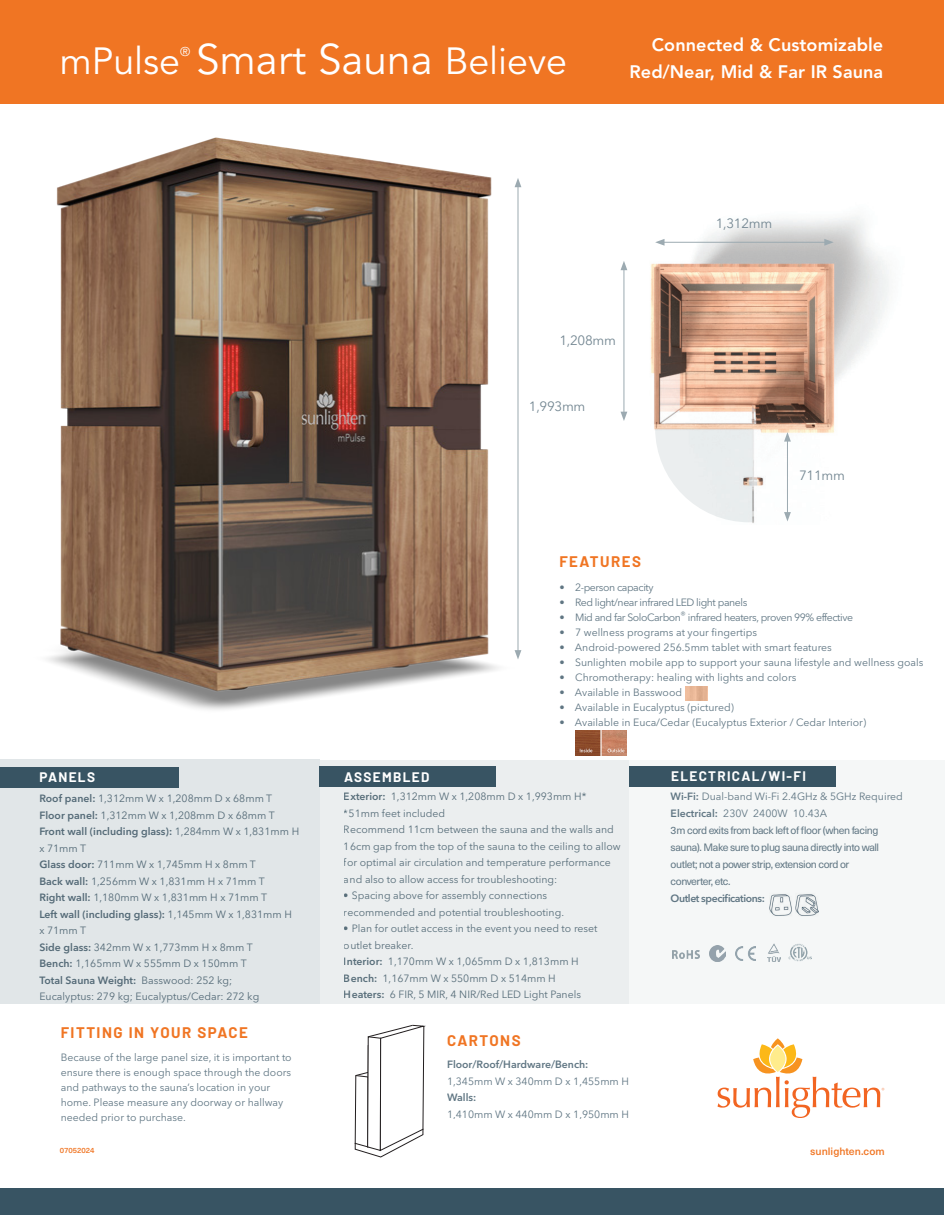
<style>
.page{position:relative;width:945px;height:1215px;background:#fff}
.page>*{position:absolute;margin:0;border:0;box-sizing:border-box;transform-origin:0 0}
.t1{font:42.45px "Avenir LT Std";color:#fff}
.t2{font:37.65px "Avenir LT Std";color:#fff}
.t3{font:800 18px/27px "Avenir LT Std";letter-spacing:.005em;color:#fff;text-align:right}
.t4{font:700 15px "Barlow";letter-spacing:.1em;color:#f07523}
.t5{font:700 13.5px "Barlow";letter-spacing:.1em;color:#fff}
.t6{font:13.35px "Avenir Next LT Pro";letter-spacing:-.02em;color:#748792}
.t7{font:12.75px "Avenir LT Std";color:#fff}
.t8{font:10.5px/16.5px "Avenir Next LT Pro";color:#607683}
.t9{font:10.5px/17.1px "Neue Haas Unica W1 G";letter-spacing:-.04em;color:#607683}
.t10{font:10.5px "Avenir Next LT Pro";letter-spacing:-.04em;color:#607683}
.t11{font:600 10.5px "Avenir Next LT Pro";letter-spacing:-.015em;color:#607683}
.t12{font:600 10.5px "Avenir Next LT Pro";letter-spacing:-.04em;color:#607683}
.t13{font:500 10.5px "Neue Haas Unica W1 G";color:#f07523}
.t14{font:500 7.5px "Neue Haas Unica W1 G";color:#f07523}
.s1{font-size:37.65px}
.s2{font-weight:600}
</style>
<div class="page">
<img style="left:47px;top:137px;width:475px;height:573px">
<img style="left:620px;top:216px;width:269px;height:307px">
<hr style="left:662px;top:242px;width:165px;height:1px;background:#9caab1">
<svg style="left:655px;top:239px;width:10px;height:7px"></svg>
<svg style="left:824px;top:239px;width:10px;height:7px"></svg>
<hr style="left:624px;top:268px;width:1px;height:146px;background:#9caab1">
<svg style="left:621px;top:261px;width:6px;height:9px"></svg>
<svg style="left:621px;top:412px;width:6px;height:9px"></svg>
<hr style="left:787px;top:439px;width:1px;height:75px;background:#9caab1">
<svg style="left:784px;top:432px;width:7px;height:10px"></svg>
<svg style="left:784px;top:512px;width:7px;height:9px"></svg>
<div style="left:14px;top:760px;width:931px;height:244px;background:#f5f7f7"></div>
<div style="left:14px;top:760px;width:615px;height:244px;background:#ebeeef"></div>
<div style="left:0;top:760px;width:319px;height:244px;background:#e1e6e8"></div>
<div style="left:0;top:1px;width:943px;height:103px;background:#f07523"></div>
<img style="left:710px;top:946px;width:15px;height:15px">
<img style="left:736px;top:947px;width:20px;height:14px">
<img style="left:767px;top:944px;width:14px;height:17px">
<img style="left:789px;top:944px;width:23px;height:18px">
<img style="left:672px;top:951px;width:27px;height:7px">
<div style="left:0;top:1189px;width:944px;height:26px;background:#385463"></div>
<hr style="left:518px;top:185px;width:1px;height:468px;background:#9caab1">
<svg style="left:515px;top:178px;width:6px;height:9px"></svg>
<svg style="left:515px;top:650px;width:6px;height:10px"></svg>
<div style="left:0;top:767px;width:178px;height:21px;background:#385463"></div>
<div style="left:319px;top:766px;width:177px;height:21px;background:#385463"></div>
<div style="left:629px;top:766px;width:206px;height:21px;background:#385463"></div>
<img style="left:770px;top:894px;width:49px;height:22px">
<svg style="left:355px;top:1025px;width:70px;height:132px"></svg>
<svg style="left:717px;top:1038px;width:167px;height:80px"></svg>
<img style="left:575px;top:731px;width:52px;height:25px">
<img style="left:685px;top:686px;width:23px;height:14px">
<svg style="left:655px;top:428px;width:98px;height:94px"></svg>
<p class="t2" style="left:60px;top:39px;width:122px">mPulse</p>
<p class="t7" style="left:180px;top:44px;width:12px">®</p>
<p class="t1" style="left:196px;top:35px;width:372px">Smart Sauna <span class="s1">Believe</span></p>
<p class="t3" style="left:630px;top:31px;width:255px">Connected &amp; Customizable<br>Red/Near, Mid &amp; Far IR Sauna</p>
<p class="t6" style="left:559px;top:332px;width:58px">1,208mm</p>
<p class="t6" style="left:529px;top:399px;width:58px">1,993mm</p>
<p class="t6" style="left:716px;top:216px;width:58px">1,312mm</p>
<p class="t6" style="left:799px;top:468px;width:47px">711mm</p>
<p class="t4" style="left:559px;top:551px;width:83px">FEATURES</p>
<p class="t10" style="left:559px;top:582px;width:96px">• 2-person capacity</p>
<p class="t10" style="left:559px;top:597px;width:189px">• Red light/near infrared LED light panels</p>
<p class="t10" style="left:559px;top:612px;width:295px">• Mid and far SoloCarbon<sup>®</sup> infrared heaters, proven 99% effective</p>
<p class="t8" style="left:559px;top:624px;width:199px">• 7 wellness programs at your fingertips</p>
<p class="t8" style="left:559px;top:639px;width:274px">• Android-powered 256.5mm tablet with smart features</p>
<p class="t8" style="left:559px;top:654px;width:365px">• Sunlighten mobile app to support your sauna lifestyle and wellness goals</p>
<p class="t8" style="left:559px;top:669px;width:239px">• Chromotherapy: healing with lights and colors</p>
<p class="t8" style="left:559px;top:684px;width:124px">• Available in Basswood</p>
<p class="t8" style="left:559px;top:699px;width:176px">• Available in Eucalyptus (pictured)</p>
<p class="t8" style="left:559px;top:714px;width:308px">• Available in Euca/Cedar (Eucalyptus Exterior / Cedar Interior)</p>
<p class="t5" style="left:39px;top:767px;width:57px">PANELS</p>
<p class="t5" style="left:344px;top:767px;width:87px">ASSEMBLED</p>
<p class="t5" style="left:671px;top:766px;width:136px">ELECTRICAL/WI-FI</p>
<p class="t8" style="left:39px;top:790px;width:261px"><span class="s2">Roof panel:</span> 1,312mm W x 1,208mm D x 68mm T <span class="s2">Floor panel:</span> 1,312mm W x 1,208mm D x 68mm T <span class="s2">Front wall (including glass):</span> 1,284mm W x 1,831mm H x 71mm T<br><span class="s2">Glass door:</span> 711mm W x 1,745mm H x 8mm T<br><span class="s2">Back wall:</span> 1,256mm W x 1,831mm H x 71mm T<br><span class="s2">Right wall:</span> 1,180mm W x 1,831mm H x 71mm T<br><span class="s2">Left wall (including glass):</span> 1,145mm W x 1,831mm H x 71mm T<br><span class="s2">Side glass:</span> 342mm W x 1,773mm H x 8mm T<br><span class="s2">Bench:</span> 1,165mm W x 555mm D x 150mm T<br><span class="s2">Total Sauna Weight:</span> Basswood: 252 kg;<br>Eucalyptus: 279 kg; Eucalyptus/Cedar: 272 kg</p>
<p class="t4" style="left:61px;top:1022px;width:189px">FITTING IN YOUR SPACE</p>
<p class="t8" style="left:61px;top:1050px;width:232px;line-height:15px">Because of the large panel size, it is important to ensure there is enough space through the doors and pathways to the sauna’s location in your home. Please measure any doorway or hallway needed prior to purchase.</p>
<p class="t14" style="left:60px;top:1145px;width:36px">07052024</p>
<p class="t8" style="left:344px;top:788px;width:278px"><span class="s2">Exterior:</span> 1,312mm W x 1,208mm D x 1,993mm H* *51mm feet included<br>Recommend 11cm between the sauna and the walls and 16cm gap from the top of the sauna to the ceiling to allow for optimal air circulation and temperature performance and also to allow access for troubleshooting:</p>
<p class="t8" style="left:344px;top:887px;width:222px">• Spacing above for assembly connections recommended and potential troubleshooting.</p>
<p class="t8" style="left:344px;top:920px;width:255px">• Plan for outlet access in the event you need to reset outlet breaker.<br><span class="s2">Interior:</span> 1,170mm W x 1,065mm D x 1,813mm H <span class="s2">Bench:</span> 1,167mm W x 550mm D x 514mm H <span class="s2">Heaters:</span> 6 FIR, 5 MIR, 4 NIR/Red LED Light Panels</p>
<h3 class="t4" style="left:447px;top:1029px;width:75px">CARTONS</h3>
<p class="t11" style="left:447px;top:1058px;width:143px">Floor/Roof/Hardware/Bench:</p>
<p class="t8" style="left:447px;top:1073px;width:184px">1,345mm W x 340mm D x 1,455mm H</p>
<p class="t11" style="left:447px;top:1091px;width:31px">Walls:</p>
<p class="t8" style="left:447px;top:1106px;width:184px">1,410mm W x 440mm D x 1,950mm H</p>
<p class="t8" style="left:671px;top:788px;width:234px"><span class="s2">Wi-Fi:</span> Dual-band Wi-Fi 2.4GHz &amp; 5GHz Required</p>
<p class="t8" style="left:671px;top:805px;width:158px"><span class="s2">Electrical:</span> 230V 2400W 10.43A</p>
<p class="t9" style="left:671px;top:821px;width:210px">3m cord exits from back left of floor (when facing sauna). Make sure to plug sauna directly into wall</p>
<p class="t9" style="left:671px;top:855px;width:180px">outlet; not a power strip, extension cord or</p>
<p class="t9" style="left:671px;top:872px;width:61px">converter, etc.</p>
<p class="t12" style="left:671px;top:892px;width:96px">Outlet specifications:</p>
<p class="t13" style="left:810px;top:1143px;width:76px">sunlighten.com</p>
</div>
